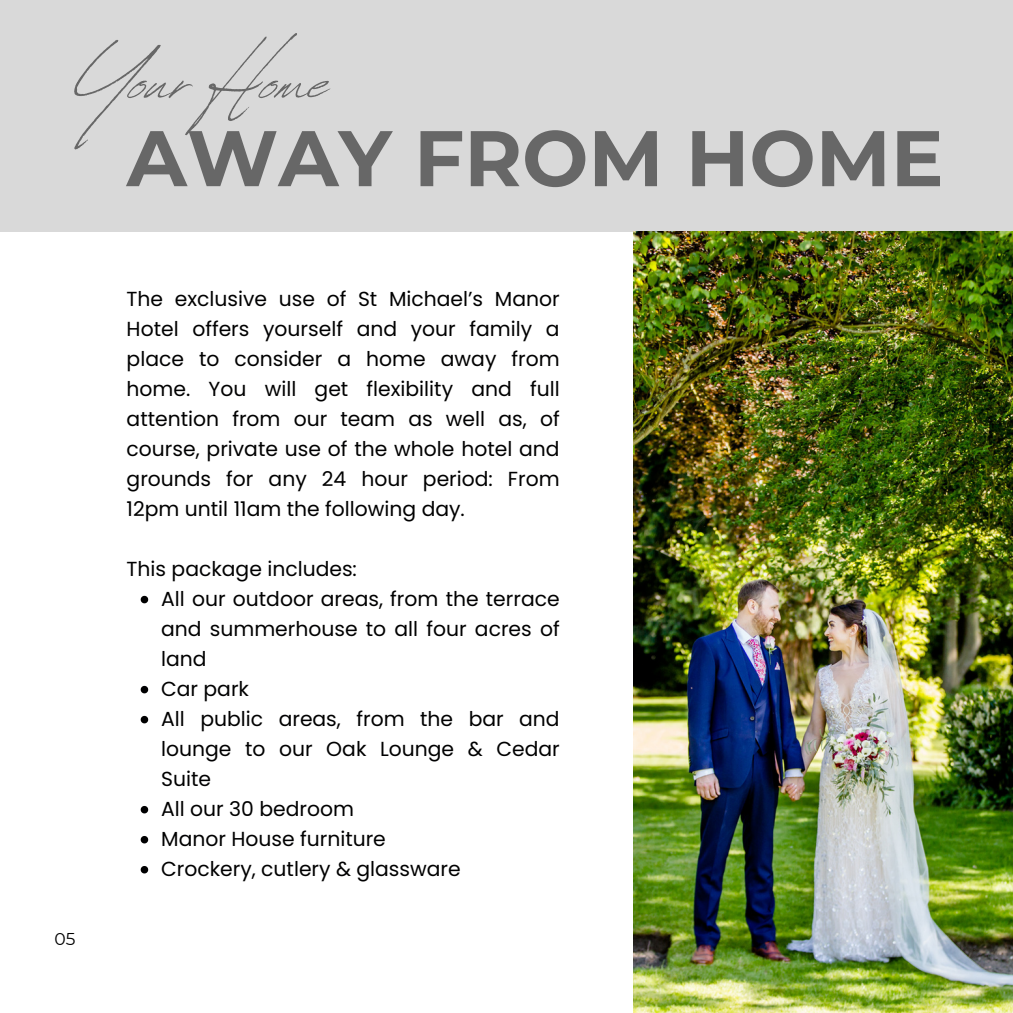
<style>
.page{position:relative;width:1013px;height:1013px;background:#fff}
.page>*{position:absolute;margin:0;border:0;box-sizing:border-box;transform-origin:0 0}
.t1{font:96.88px "Revive 80 Signature";color:#676767}
.t2{font:700 78.62px "Montserrat";color:#676767}
.t3{font:20.38px/30px "Poppins";color:#000001;text-align:justify}
.t4{font:17.12px "Montserrat";color:#000001}
</style>
<div class="page">
<div style="left:0;top:0;width:1012px;height:231px;background:#d9d9d9"></div>
<svg style="left:141px;top:596px;width:7px;height:7px"></svg>
<svg style="left:141px;top:686px;width:7px;height:7px"></svg>
<svg style="left:141px;top:716px;width:7px;height:7px"></svg>
<svg style="left:141px;top:806px;width:7px;height:7px"></svg>
<svg style="left:141px;top:836px;width:7px;height:7px"></svg>
<svg style="left:141px;top:866px;width:7px;height:7px"></svg>
<img style="left:633px;top:231px;width:379px;height:781px">
<p class="t1" style="left:74px;top:7px;width:257px">Your Home</p>
<p class="t2" style="left:127px;top:110px;width:818px">AWAY FROM HOME</p>
<p class="t4" style="left:54px;top:928px;width:22px">05</p>
<p class="t3" style="left:127px;top:284px;width:434px">The exclusive use of St Michael’s Manor Hotel offers yourself and your family a place to consider a home away from home. You will get flexibility and full attention from our team as well as, of course, private use of the whole hotel and grounds for any 24 hour period: From 12pm until 11am the following day.</p>
<p class="t3" style="left:127px;top:554px;width:232px">This package includes:</p>
<p class="t3" style="left:161px;top:584px;width:400px">All our outdoor areas, from the terrace and summerhouse to all four acres of land</p>
<p class="t3" style="left:161px;top:674px;width:89px">Car park</p>
<p class="t3" style="left:161px;top:704px;width:400px">All public areas, from the bar and lounge to our Oak Lounge &amp; Cedar Suite</p>
<p class="t3" style="left:161px;top:794px;width:194px">All our 30 bedroom</p>
<p class="t3" style="left:161px;top:824px;width:226px">Manor House furniture</p>
<p class="t3" style="left:161px;top:854px;width:301px">Crockery, cutlery &amp; glassware</p>
</div>
